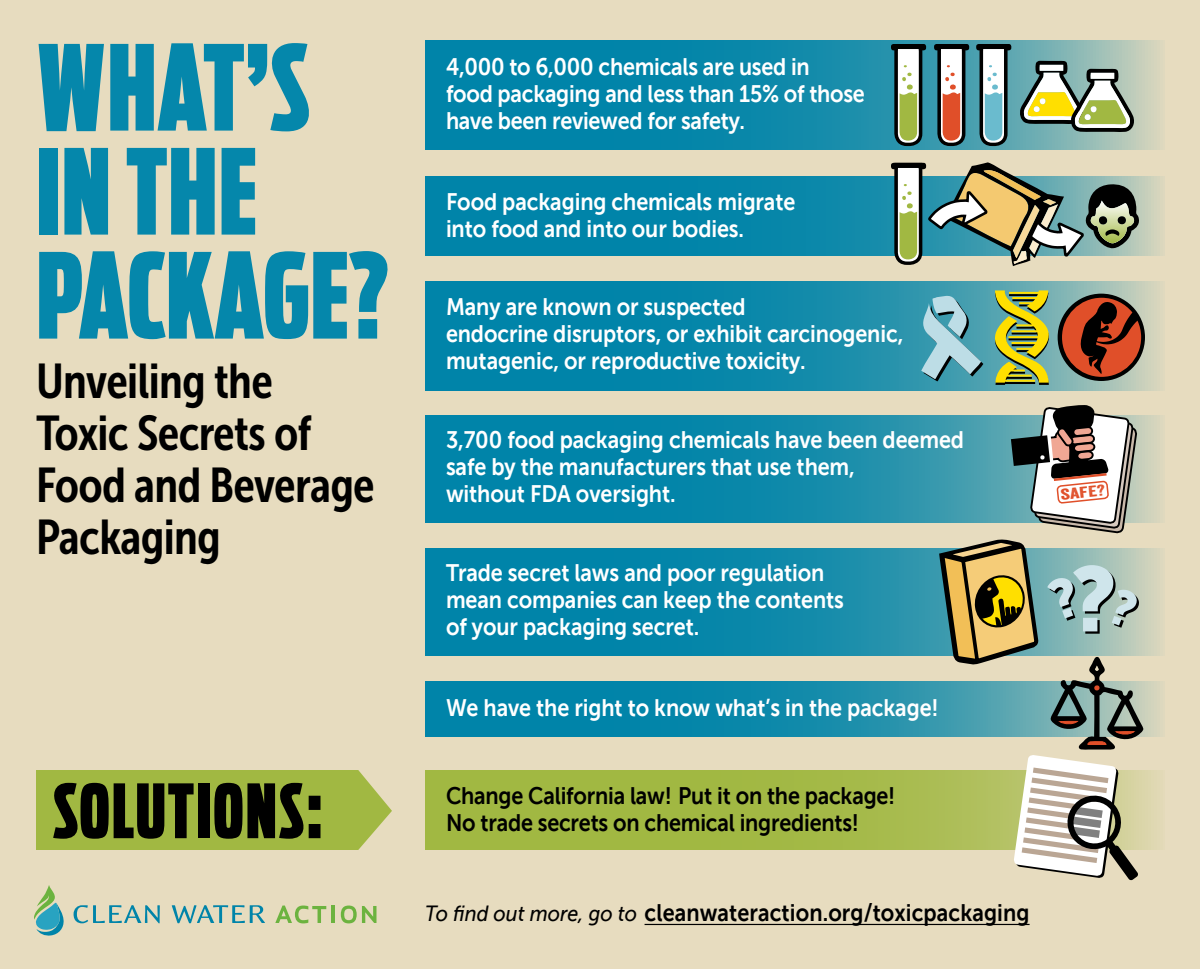
<style>
.page{position:relative;width:1200px;height:969px;background:#e7dcbf}
.page>*{position:absolute;margin:0;border:0;box-sizing:border-box;transform-origin:0 0}
.t1{font:900 117px/104px "Antenna Comp";letter-spacing:.005em;color:#0587ab}
.t2{font:900 74px "Antenna Comp";letter-spacing:.025em;color:#000}
.t3{font:48.6px/51.9px "Museo Sans Cond 700";letter-spacing:-.015em;color:#000}
.Info_Stat_Wide{font:24px/27px "Museo Sans 700";letter-spacing:-.005em;color:#fff;scale:.9 1}
.Info_Stat_Wide-2{font:24px "Museo Sans 700";letter-spacing:-.01em;color:#000;scale:.9 1}
.t4{font:15.1px "Veneer";color:#e04f29;scale:1.5 1}
.s1{font-family:"Museo Sans 500";font-style:italic;font-size:22px}
</style>
<div class="page">
<svg style="left:425px;top:176px;width:738px;height:80px;background:#0d88aa"></svg>
<svg style="left:891px;top:162px;width:250px;height:104px"></svg>
<div style="left:425px;top:770px;width:740px;height:80px;background:#a1b842"></div>
<div style="left:36px;top:770px;width:356px;height:80px;background:#a1b842"></div>
<svg style="left:425px;top:681px;width:735px;height:56px;background:#128aaa"></svg>
<svg style="left:425px;top:548px;width:735px;height:108px;background:#118aaa"></svg>
<svg style="left:425px;top:40px;width:735px;height:110px;background:#1d8eab"></svg>
<svg style="left:425px;top:415px;width:735px;height:108px;background:#118aaa"></svg>
<svg style="left:425px;top:281px;width:735px;height:110px;background:#168caa"></svg>
<svg style="left:921px;top:290px;width:220px;height:95px;background:#82896d"></svg>
<svg style="left:1019px;top:60px;width:117px;height:72px;background:#9cab87"></svg>
<svg style="left:891px;top:44px;width:35px;height:102px;background:#7c9780"></svg>
<svg style="left:934px;top:44px;width:35px;height:102px;background:#8f7f7a"></svg>
<svg style="left:976px;top:44px;width:35px;height:102px;background:#779ba2"></svg>
<svg style="left:34px;top:885px;width:30px;height:51px"></svg>
<svg style="left:74px;top:905px;width:86px;height:19px"></svg>
<svg style="left:172px;top:905px;width:93px;height:18px"></svg>
<svg style="left:275px;top:906px;width:51px;height:17px"></svg>
<hr style="left:331px;top:906px;width:4px;height:17px;background:#6cb33f">
<svg style="left:341px;top:906px;width:35px;height:17px"></svg>
<hr style="left:645px;top:924px;width:385px;height:1px;background:#000">
<svg style="left:938px;top:405px;width:205px;height:476px"></svg>
<p class="t1" style="left:36px;top:37px;width:355px">WHAT’S<br>IN THE<br>PACKAGE?</p>
<p class="t3" style="left:36px;top:356px;width:277px">Unveiling the<br>Toxic Secrets of</p>
<p class="t3" style="left:36px;top:460px;width:340px">Food and Beverage<br>Packaging</p>
<p class="Info_Stat_Wide" style="left:446px;top:53px;width:467px">4,000 to 6,000 chemicals are used in<br>food packaging and less than 15% of those have been reviewed for safety.</p>
<p class="Info_Stat_Wide" style="left:446px;top:188px;width:390px">Food packaging chemicals migrate</p>
<p class="Info_Stat_Wide" style="left:446px;top:215px;width:333px">into food and into our bodies.</p>
<p class="Info_Stat_Wide" style="left:446px;top:294px;width:510px">Many are known or suspected<br>endocrine disruptors, or exhibit carcinogenic, mutagenic, or reproductive toxicity.</p>
<p class="Info_Stat_Wide" style="left:446px;top:426px;width:577px">3,700 food packaging chemicals have been deemed safe by the manufacturers that use them,<br>without FDA oversight.</p>
<p class="Info_Stat_Wide" style="left:446px;top:560px;width:444px">Trade secret laws and poor regulation mean companies can keep the contents of your packaging secret.</p>
<p class="Info_Stat_Wide" style="left:446px;top:695px;width:549px">We have the right to know what’s in the package!</p>
<p class="t2" style="left:53px;top:770px;width:271px">SOLUTIONS:</p>
<p class="Info_Stat_Wide-2" style="left:446px;top:782px;width:501px">Change California law! Put it on the package!</p>
<p class="Info_Stat_Wide-2" style="left:446px;top:809px;width:460px">No trade secrets on chemical ingredients!</p>
<p class="Info_Stat_Wide-2" style="left:425px;top:900px;width:673px"><span class="s1">To find out more, go to</span> cleanwateraction.org/toxicpackaging</p>
<p class="t4" style="left:1060px;top:485px;width:31px;rotate:-6deg">safe?</p>
</div>
